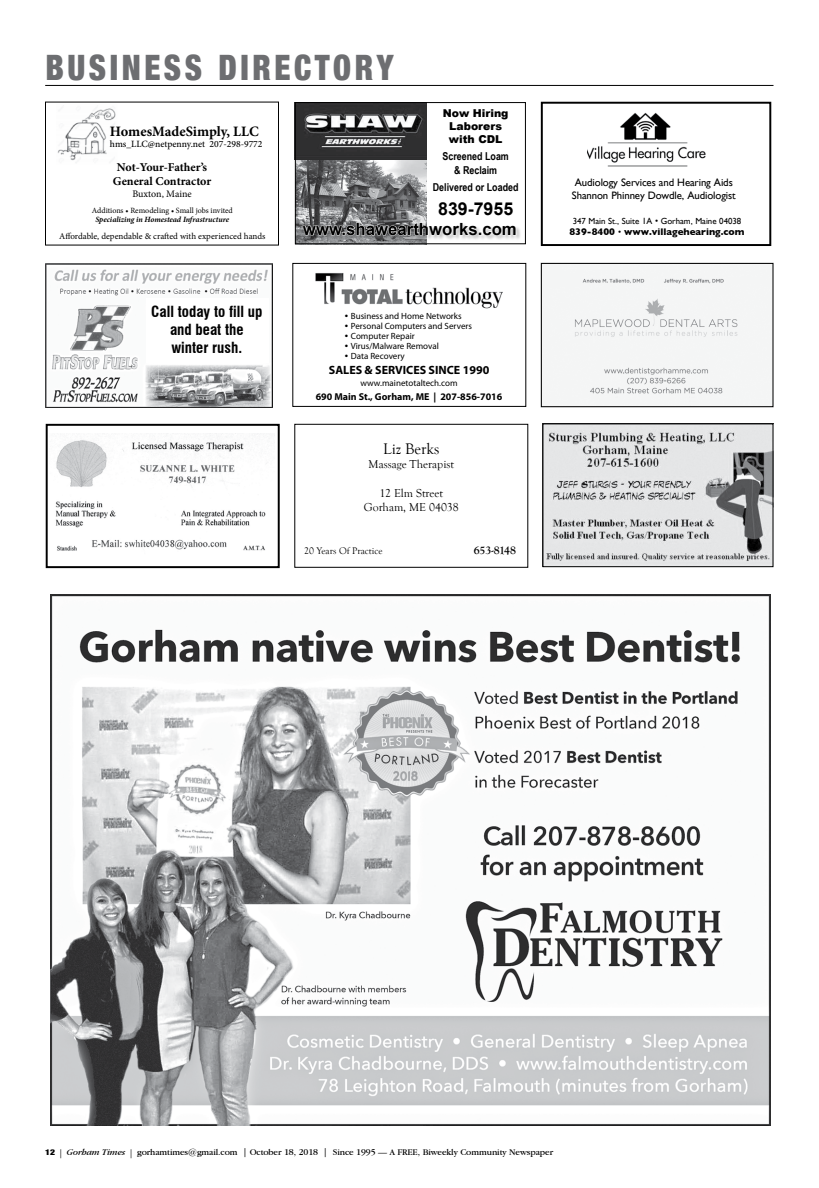
<style>
.page{position:relative;width:819px;height:1188px;background:#fff}
.page>*{position:absolute;margin:0;border:0;box-sizing:border-box;transform-origin:0 0}
.t1{font:900 condensed 35px "Helvetica Neue";letter-spacing:.11em;color:#6d6e71;scale:.92 1}
.t2{font:700 17.8px "Arial";color:#000}
.t3{font:700 16.8px "Arial";color:#000}
.t4{font:15.8px "Goudy Old Style T";color:#000}
.t5{font:700 condensed 15px/18px "Swiss 721 BT";color:#000;text-align:center}
.t6{font:700 14.4px "Minion Pro";color:#000}
.t7{font:700 12px/14.4px "Minion Pro";letter-spacing:-.005em;color:#000;text-align:center}
.t8{font:700 12px "Myriad Pro";color:#000}
.t9{font:11.8px/14.2px "Goudy Old Style T";color:#000;text-align:center}
.t10{font:700 11.8px "Goudy Old Style T";color:#000}
.t11{font:700 10.9px/13px "Arial Narrow";color:#000;text-align:center}
.t12{font:900 10.9px/13px "Arial";color:#000;text-align:center}
.t13{font:10.8px/12.7px "Gill Sans";letter-spacing:-.01em;color:#000}
.t14{font:700 10px "Myriad Pro";color:#000}
.t15{font:10px "Minion Pro";letter-spacing:-.005em;color:#000}
.t16{font:9.9px "Goudy Old Style T";color:#000}
.t17{font:700 9.8px "Gill Sans";color:#000}
.t18{font:500 9.6px "Minion Pro";color:#000}
.t19{font:9px "Myriad Pro";color:#000}
.t20{font:9px "Garamond IT Cby BT";letter-spacing:-.01em;color:#000}
.t21{font:9px "Minion Pro";color:#000}
.t22{font:8.8px "Gill Sans";color:#000}
.t23{font:8px "Minion Pro";color:#000}
.t24{font:italic 700 8px "Minion Pro";letter-spacing:-.005em;color:#000}
.s1{font-size:12px}
.s2{font-weight:400;font-size:8.8px}
.s3{font-family:"Helvetica Neue";font-weight:900;font-stretch:condensed;font-size:8px}
.s4{font-family:"Adobe Garamond Pro"}
.s5{font-style:italic}
</style>
<div class="page">
<div style="left:541px;top:102px;width:230px;height:144px;border:2px solid #000"></div>
<img style="left:588px;top:112px;width:118px;height:55px">
<img style="left:297px;top:104px;width:129px;height:138px">
<div style="left:295px;top:102px;width:231px;height:142px;border:1px solid #000"></div>
<div style="left:303px;top:222px;width:219px;height:19px;background:#000;opacity:.25"></div>
<svg style="left:302px;top:222px;width:214px;height:14px"></svg>
<img style="left:544px;top:425px;width:228px;height:140px">
<div style="left:542px;top:423px;width:232px;height:144px;border:1px solid #000"></div>
<img style="left:55px;top:434px;width:215px;height:117px">
<div style="left:46px;top:424px;width:234px;height:144px;border:2px solid #000"></div>
<div style="left:294px;top:424px;width:234px;height:144px;border:1px solid #000"></div>
<hr style="left:45px;top:85px;width:729px;height:1px;background:#000">
<img style="left:315px;top:273px;width:187px;height:36px">
<div style="left:292px;top:263px;width:234px;height:144px;border:1px solid #000"></div>
<div style="left:45px;top:102px;width:234px;height:144px;border:1px solid #000"></div>
<img style="left:57px;top:108px;width:59px;height:55px">
<img style="left:540px;top:263px;width:232px;height:144px">
<div style="left:541px;top:263px;width:233px;height:144px;border:1px solid #000"></div>
<img style="left:45px;top:263px;width:228px;height:144px">
<div style="left:146px;top:298px;width:122px;height:65px;background:#fff"></div>
<img style="left:50px;top:595px;width:720px;height:531px">
<h1 class="t1" style="left:46px;top:39px;width:380px">BUSINESS DIRECTORY</h1>
<h3 class="t6" style="left:110px;top:121px;width:150px">HomesMadeSimply, LLC</h3>
<p class="t18" style="left:110px;top:138px;width:154px">hms_LLC@netpenny.net 207-298-9772</p>
<h3 class="t7" style="left:113px;top:160px;width:100px">Not-Your-Father’s<br>General Contractor</h3>
<p class="t15" style="left:132px;top:187px;width:61px">Buxton, Maine</p>
<p class="t23" style="left:92px;top:205px;width:142px">Additions • Remodeling • Small jobs invited</p>
<p class="t24" style="left:95px;top:214px;width:135px">Specializing in Homestead Infrastructure</p>
<p class="t21" style="left:59px;top:230px;width:208px">Affordable, dependable &amp; crafted with experienced hands</p>
<h3 class="t5" style="left:151px;top:303px;width:113px">Call today to fill up and beat the winter rush.</h3>
<p class="t12" style="left:443px;top:107px;width:67px">Now Hiring<br>Laborers with CDL</p>
<p class="t11" style="left:443px;top:150px;width:68px">Screened Loam &amp; Reclaim</p>
<p class="t11" style="left:433px;top:180px;width:87px">Delivered or Loaded</p>
<h2 class="t2" style="left:438px;top:197px;width:77px">839-7955</h2>
<h3 class="t3" style="left:303px;top:218px;width:215px">www.shawearthworks.com</h3>
<p class="t19" style="left:345px;top:310px;width:118px"><span class="s1">•</span> Business and Home Networks</p>
<p class="t19" style="left:345px;top:320px;width:129px"><span class="s1">•</span> Personal Computers and Servers</p>
<p class="t19" style="left:345px;top:330px;width:71px"><span class="s1">•</span> Computer Repair</p>
<p class="t19" style="left:345px;top:340px;width:95px"><span class="s1">•</span> Virus/Malware Removal</p>
<p class="t19" style="left:345px;top:350px;width:61px"><span class="s1">•</span> Data Recovery</p>
<h3 class="t8" style="left:329px;top:362px;width:162px">SALES &amp; SERVICES SINCE 1990</h3>
<p class="t19" style="left:360px;top:377px;width:99px">www.mainetotaltech.com</p>
<p class="t14" style="left:316px;top:390px;width:188px">690 Main St., Gorham, ME | 207-856-7016</p>
<h3 class="t4" style="left:383px;top:440px;width:58px">Liz Berks</h3>
<h3 class="t9" style="left:369px;top:458px;width:87px">Massage Therapist</h3>
<h3 class="t9" style="left:364px;top:486px;width:96px">12 Elm Street<br>Gorham, ME 04038</h3>
<p class="t16" style="left:304px;top:545px;width:80px">20 Years Of Practice</p>
<h3 class="t10" style="left:474px;top:543px;width:44px">653-8148</h3>
<p class="t13" style="left:572px;top:176px;width:165px">Audiology Services and Hearing Aids<br>Shannon Phinney Dowdle, Audiologist</p>
<p class="t22" style="left:573px;top:216px;width:170px">347 Main St., Suite 1A • Gorham, Maine 04038</p>
<p class="t17" style="left:569px;top:223px;width:177px">839-8400 <span class="s2">•</span> www.villagehearing.com</p>
<p class="t20" style="left:45px;top:1146px;width:509px"><span class="s3">12</span> <span class="s4">|</span> <span class="s5">Gorham Times</span> <span class="s4">|</span> gorhamtimes@gmail.com | October 18, 2018 | Since 1995 — A FREE, Biweekly Community Newspaper</p>
</div>
